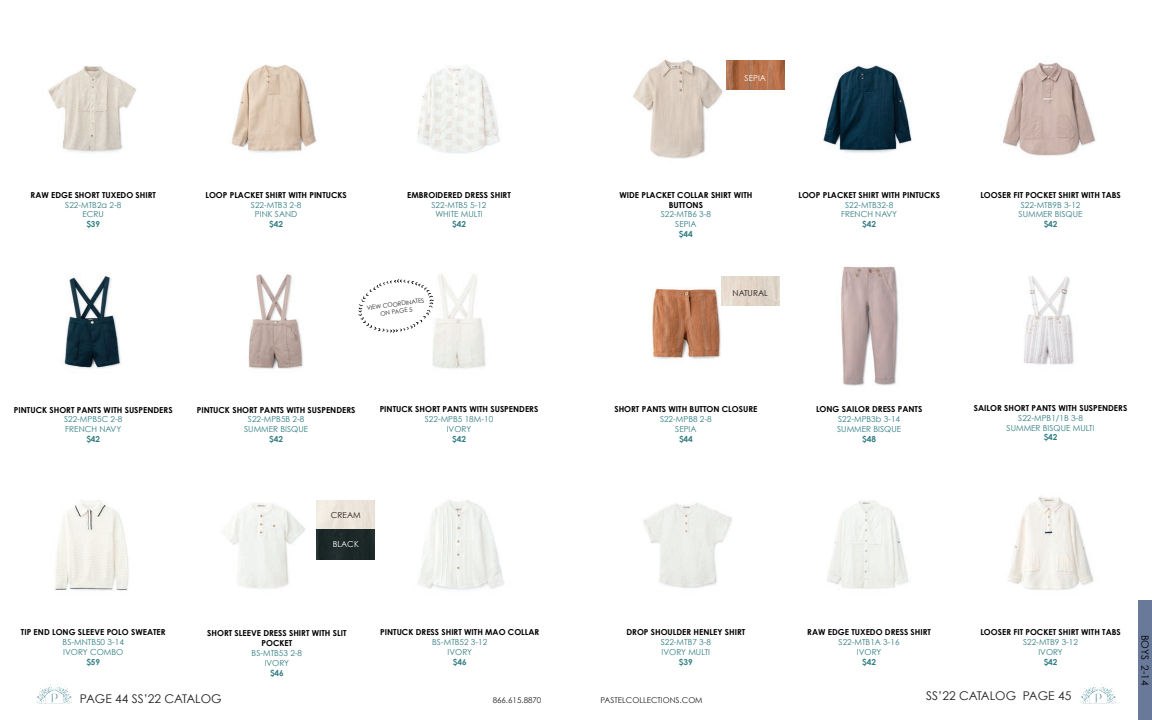
<style>
.page{position:relative;width:1152px;height:720px;background:#fff}
.page>*{position:absolute;margin:0;border:0;box-sizing:border-box;transform-origin:0 0}
.t1{font:12px "Century Gothic";color:#231f20}
.t2{font:10px "Century Gothic";color:#000}
.t3{font:700 8.2px/9.9px "Century Gothic";color:#000;text-align:center}
.t4{font:8.2px "Century Gothic";color:#337e83}
.Paragraph_Style_1{font:700 8.2px "Century Gothic";color:#337e83}
.Paragraph_Style_1-2{font:8.2px "Century Gothic";color:#231f20}
.Paragraph_Style_1-3{font:8.2px "Century Gothic";color:#fff}
.t5{font:8px "Century Gothic";color:#231f20}
.t6{font:6px/7.2px "Century Gothic";color:#231f20;text-align:center}
</style>
<div class="page">
<img style="left:1080px;top:684px;width:36px;height:20px">
<img style="left:36px;top:684px;width:36px;height:20px">
<img style="left:231px;top:64px;width:86px;height:89px">
<img style="left:417px;top:66px;width:83px;height:88px">
<img style="left:48px;top:66px;width:89px;height:87px">
<img style="left:432px;top:274px;width:54px;height:95px">
<img style="left:248px;top:274px;width:55px;height:96px">
<img style="left:63px;top:273px;width:58px;height:96px">
<img style="left:55px;top:500px;width:74px;height:91px">
<img style="left:417px;top:500px;width:88px;height:90px">
<img style="left:227px;top:500px;width:119px;height:89px">
<img style="left:317px;top:500px;width:58px;height:59px">
<svg style="left:358px;top:279px;width:76px;height:54px"></svg>
<div style="left:1138px;top:600px;width:14px;height:120px;background:#69799a"></div>
<img style="left:1024px;top:276px;width:50px;height:89px">
<img style="left:643px;top:502px;width:89px;height:87px">
<img style="left:827px;top:500px;width:82px;height:89px">
<img style="left:841px;top:266px;width:58px;height:120px">
<img style="left:1003px;top:62px;width:93px;height:94px">
<img style="left:633px;top:59px;width:90px;height:100px">
<img style="left:823px;top:65px;width:89px;height:88px">
<img style="left:726px;top:60px;width:58px;height:30px">
<img style="left:652px;top:288px;width:69px;height:71px">
<img style="left:721px;top:276px;width:58px;height:30px">
<img style="left:1008px;top:497px;width:86px;height:93px">
<p class="Paragraph_Style_1-3" style="left:745px;top:73px;width:23px">SEPIA</p>
<p class="t3" style="left:31px;top:190px;width:127px">RAW EDGE SHORT TUXEDO SHIRT</p>
<p class="t4" style="left:65px;top:200px;width:58px">S22-MTB2a 2-8</p>
<p class="t4" style="left:83px;top:209px;width:23px">ECRU</p>
<p class="Paragraph_Style_1" style="left:86px;top:219px;width:15px">$39</p>
<p class="t3" style="left:205px;top:190px;width:143px">LOOP PLACKET SHIRT WITH PINTUCKS</p>
<p class="t4" style="left:251px;top:200px;width:52px">S22-MTB3 2-8</p>
<p class="t4" style="left:255px;top:209px;width:44px">PINK SAND</p>
<p class="Paragraph_Style_1" style="left:269px;top:219px;width:15px">$42</p>
<p class="t3" style="left:407px;top:190px;width:105px">EMBROIDERED DRESS SHIRT</p>
<p class="t4" style="left:432px;top:200px;width:56px">S22-MTB5 5-12</p>
<p class="t4" style="left:435px;top:209px;width:49px">WHITE MULTI</p>
<p class="Paragraph_Style_1" style="left:452px;top:219px;width:15px">$42</p>
<p class="t6" style="left:366px;top:304px;width:60px;rotate:-8deg">VIEW COORDINATES<br>ON PAGE 5</p>
<p class="t3" style="left:619px;top:190px;width:135px">WIDE PLACKET COLLAR SHIRT WITH<br>BUTTONS</p>
<p class="t4" style="left:661px;top:209px;width:52px">S22-MTB6 3-8</p>
<p class="t4" style="left:675px;top:219px;width:23px">SEPIA</p>
<p class="Paragraph_Style_1" style="left:679px;top:229px;width:15px">$44</p>
<p class="Paragraph_Style_1-2" style="left:733px;top:288px;width:37px">NATURAL</p>
<p class="t3" style="left:798px;top:190px;width:143px">LOOP PLACKET SHIRT WITH PINTUCKS</p>
<p class="t4" style="left:845px;top:200px;width:50px">S22-MTB32-8</p>
<p class="t4" style="left:841px;top:209px;width:57px">FRENCH NAVY</p>
<p class="Paragraph_Style_1" style="left:862px;top:219px;width:15px">$42</p>
<p class="t3" style="left:980px;top:190px;width:142px">LOOSER FIT POCKET SHIRT WITH TABS</p>
<p class="t4" style="left:1021px;top:200px;width:61px">S22-MTB9B 3-12</p>
<p class="t4" style="left:1019px;top:209px;width:65px">SUMMER BISQUE</p>
<p class="Paragraph_Style_1" style="left:1044px;top:219px;width:15px">$42</p>
<p class="t3" style="left:14px;top:404px;width:160px">PINTUCK SHORT PANTS WITH SUSPENDERS</p>
<p class="t4" style="left:64px;top:415px;width:60px">S22-MPB5C 2-8</p>
<p class="t4" style="left:65px;top:424px;width:57px">FRENCH NAVY</p>
<p class="Paragraph_Style_1" style="left:86px;top:434px;width:15px">$42</p>
<p class="t3" style="left:197px;top:404px;width:160px">PINTUCK SHORT PANTS WITH SUSPENDERS</p>
<p class="t4" style="left:248px;top:415px;width:58px">S22-MPB5B 2-8</p>
<p class="t4" style="left:244px;top:424px;width:65px">SUMMER BISQUE</p>
<p class="Paragraph_Style_1" style="left:269px;top:434px;width:15px">$42</p>
<p class="t3" style="left:380px;top:404px;width:160px">PINTUCK SHORT PANTS WITH SUSPENDERS</p>
<p class="t4" style="left:425px;top:414px;width:70px">S22-MPB5 18M-10</p>
<p class="t4" style="left:447px;top:424px;width:26px">IVORY</p>
<p class="Paragraph_Style_1" style="left:452px;top:434px;width:15px">$42</p>
<p class="t3" style="left:614px;top:404px;width:145px">SHORT PANTS WITH BUTTON CLOSURE</p>
<p class="t4" style="left:660px;top:414px;width:53px">S22-MPB8 2-8</p>
<p class="t4" style="left:675px;top:424px;width:23px">SEPIA</p>
<p class="Paragraph_Style_1" style="left:679px;top:434px;width:15px">$44</p>
<p class="t3" style="left:816px;top:404px;width:108px">LONG SAILOR DRESS PANTS</p>
<p class="t4" style="left:838px;top:414px;width:63px">S22-MPB3b 3-14</p>
<p class="t4" style="left:837px;top:424px;width:65px">SUMMER BISQUE</p>
<p class="Paragraph_Style_1" style="left:862px;top:434px;width:15px">$48</p>
<p class="t3" style="left:974px;top:403px;width:155px">SAILOR SHORT PANTS WITH SUSPENDERS</p>
<p class="t4" style="left:1018px;top:413px;width:66px">S22-MPB1/1B 3-8</p>
<p class="t4" style="left:1007px;top:423px;width:89px">SUMMER BISQUE MULTI</p>
<p class="Paragraph_Style_1" style="left:1044px;top:432px;width:15px">$42</p>
<p class="Paragraph_Style_1-2" style="left:331px;top:510px;width:31px">CREAM</p>
<p class="Paragraph_Style_1-3" style="left:333px;top:539px;width:28px">BLACK</p>
<p class="t3" style="left:21px;top:627px;width:146px">TIP END LONG SLEEVE POLO SWEATER</p>
<p class="t4" style="left:63px;top:637px;width:63px">BS-MNTB50 3-14</p>
<p class="t4" style="left:63px;top:647px;width:62px">IVORY COMBO</p>
<p class="Paragraph_Style_1" style="left:86px;top:657px;width:15px">$59</p>
<p class="t3" style="left:207px;top:628px;width:141px">SHORT SLEEVE DRESS SHIRT WITH SLIT<br>POCKET</p>
<p class="t4" style="left:252px;top:648px;width:52px">BS-MTB53 2-8</p>
<p class="t4" style="left:265px;top:658px;width:26px">IVORY</p>
<p class="Paragraph_Style_1" style="left:270px;top:668px;width:15px">$46</p>
<p class="t3" style="left:380px;top:627px;width:161px">PINTUCK DRESS SHIRT WITH MAO COLLAR</p>
<p class="t4" style="left:432px;top:637px;width:57px">BS-MTB52 3-12</p>
<p class="t4" style="left:448px;top:647px;width:26px">IVORY</p>
<p class="Paragraph_Style_1" style="left:453px;top:657px;width:15px">$46</p>
<p class="t3" style="left:626px;top:627px;width:120px">DROP SHOULDER HENLEY SHIRT</p>
<p class="t4" style="left:661px;top:637px;width:52px">S22-MTB7 3-8</p>
<p class="t4" style="left:662px;top:647px;width:50px">IVORY MULTI</p>
<p class="Paragraph_Style_1" style="left:679px;top:657px;width:15px">$39</p>
<p class="t3" style="left:807px;top:627px;width:125px">RAW EDGE TUXEDO DRESS SHIRT</p>
<p class="t4" style="left:839px;top:637px;width:63px">S22-MTB1A 3-16</p>
<p class="t4" style="left:857px;top:647px;width:26px">IVORY</p>
<p class="Paragraph_Style_1" style="left:862px;top:657px;width:15px">$42</p>
<p class="t3" style="left:980px;top:627px;width:142px">LOOSER FIT POCKET SHIRT WITH TABS</p>
<p class="t4" style="left:1023px;top:637px;width:56px">S22-MTB9 3-12</p>
<p class="t4" style="left:1038px;top:647px;width:26px">IVORY</p>
<p class="Paragraph_Style_1" style="left:1044px;top:657px;width:15px">$42</p>
<p class="t2" style="left:1151px;top:635px;width:52px;rotate:90deg">BOYS 2-14</p>
<h1 class="t1" style="left:80px;top:691px;width:143px">PAGE 44 SS’22 CATALOG</h1>
<p class="t5" style="left:493px;top:696px;width:50px">866.615.8870</p>
<p class="t5" style="left:600px;top:695px;width:104px">PASTELCOLLECTIONS.COM</p>
<h1 class="t1" style="left:926px;top:688px;width:147px">SS’22 CATALOG PAGE 45</h1>
</div>
